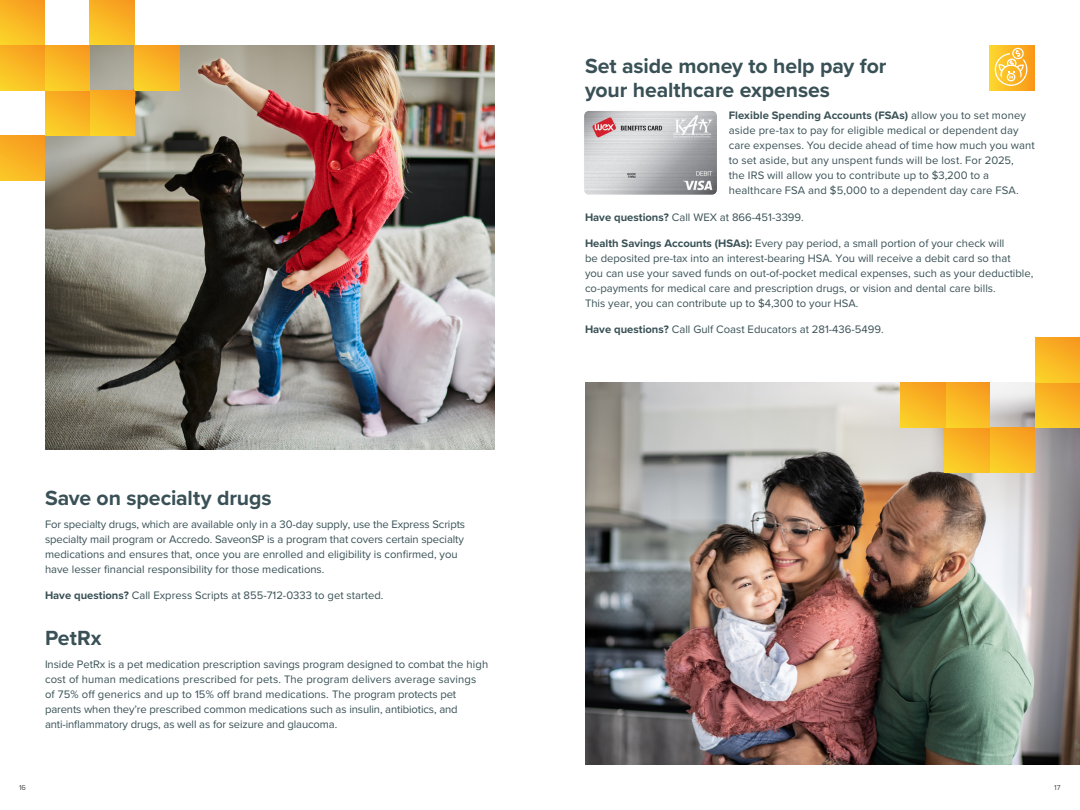
<style>
.page{position:relative;width:1080px;height:810px;background:#fff}
.page>*{position:absolute;margin:0;border:0;box-sizing:border-box;transform-origin:0 0}
.Subhead{font:700 21.25px/23.8px "Proxima Nova";letter-spacing:-.005em;color:#395156}
.Body{font:11.25px/15px "Proxima Nova";color:#395156}
.t1{font:7.5px "Proxima Nova";color:#4b4c4d}
.s1{font-weight:700}
</style>
<div class="page">
<img style="left:45px;top:45px;width:450px;height:405px">
<img style="left:585px;top:382px;width:495px;height:383px">
<div style="left:135px;top:45px;width:45px;height:45px;background:linear-gradient(to bottom,#f8a120,#fbcb28)"></div>
<div style="left:90px;top:90px;width:45px;height:45px;background:linear-gradient(to bottom,#f8a020,#fbcb28)"></div>
<div style="left:45px;top:90px;width:45px;height:45px;background:linear-gradient(to bottom,#f8a020,#fbcb28)"></div>
<div style="left:0;top:135px;width:45px;height:45px;background:linear-gradient(to bottom,#f79e20,#fbbf26)"></div>
<div style="left:0;top:45px;width:45px;height:45px;background:linear-gradient(to bottom,#f8a120,#fbcb28)"></div>
<div style="left:45px;top:45px;width:45px;height:45px;background:linear-gradient(to bottom,#f8a120,#fbcb28)"></div>
<div style="left:90px;top:0;width:45px;height:45px;background:linear-gradient(to bottom,#f8a120,#fbcc28)"></div>
<div style="left:0;top:0;width:45px;height:45px;background:linear-gradient(to bottom,#f8a120,#fbcc28)"></div>
<div style="left:1035px;top:382px;width:45px;height:46px;background:linear-gradient(to bottom,#f8a020,#fbcb28)"></div>
<div style="left:1035px;top:338px;width:45px;height:45px;background:linear-gradient(to bottom,#f8a120,#fbcc28)"></div>
<div style="left:990px;top:428px;width:45px;height:45px;background:linear-gradient(to bottom,#f8a120,#fbcc28)"></div>
<div style="left:945px;top:428px;width:45px;height:45px;background:linear-gradient(to bottom,#f8a120,#fbcc28)"></div>
<div style="left:945px;top:382px;width:45px;height:46px;background:linear-gradient(to bottom,#f8a020,#fbcb28)"></div>
<div style="left:900px;top:382px;width:45px;height:46px;background:linear-gradient(to bottom,#f8a020,#fbcb28)"></div>
<div style="left:989px;top:45px;width:46px;height:45px;background:linear-gradient(to right,#fcd931,#fb981a)"></div>
<svg style="left:994px;top:48px;width:34px;height:38px"></svg>
<img style="left:584px;top:111px;width:133px;height:84px">
<p class="Subhead" style="left:45px;top:486px;width:228px">Save on specialty drugs</p>
<p class="Body" style="left:45px;top:516px;width:422px">For specialty drugs, which are available only in a 30-day supply, use the Express Scripts specialty mail program or Accredo. SaveonSP is a program that covers certain specialty medications and ensures that, once you are enrolled and eligibility is confirmed, you have lesser financial responsibility for those medications.</p>
<p class="Body" style="left:45px;top:587px;width:340px"><span class="s1">Have questions?</span> Call Express Scripts at 855-712-0333 to get started.</p>
<p class="Subhead" style="left:45px;top:626px;width:58px">PetRx</p>
<p class="Body" style="left:45px;top:656px;width:445px">Inside PetRx is a pet medication prescription savings program designed to combat the high cost of human medications prescribed for pets. The program delivers average savings of 75% off generics and up to 15% off brand medications. The program protects pet parents when they’re prescribed common medications such as insulin, antibiotics, and anti-inflammatory drugs, as well as for seizure and glaucoma.</p>
<p class="Subhead" style="left:585px;top:54px;width:303px">Set aside money to help pay for your healthcare expenses</p>
<p class="Body" style="left:729px;top:108px;width:308px"><span class="s1">Flexible Spending Accounts (FSAs)</span> allow you to set money aside pre-tax to pay for eligible medical or dependent day care expenses. You decide ahead of time how much you want to set aside, but any unspent funds will be lost. For 2025,<br>the IRS will allow you to contribute up to $3,200 to a healthcare FSA and $5,000 to a dependent day care FSA.</p>
<p class="Body" style="left:585px;top:209px;width:220px"><span class="s1">Have questions?</span> Call WEX at 866-451-3399.</p>
<p class="Body" style="left:585px;top:235px;width:450px"><span class="s1">Health Savings Accounts (HSAs):</span> Every pay period, a small portion of your check will<br>be deposited pre-tax into an interest-bearing HSA. You will receive a debit card so that<br>you can use your saved funds on out-of-pocket medical expenses, such as your deductible, co-payments for medical care and prescription drugs, or vision and dental care bills.<br>This year, you can contribute up to $4,300 to your HSA.</p>
<p class="Body" style="left:585px;top:321px;width:300px"><span class="s1">Have questions?</span> Call Gulf Coast Educators at 281-436-5499.</p>
<p class="t1" style="left:19px;top:782px;width:8px">16</p>
<p class="t1" style="left:1054px;top:782px;width:8px">17</p>
</div>
